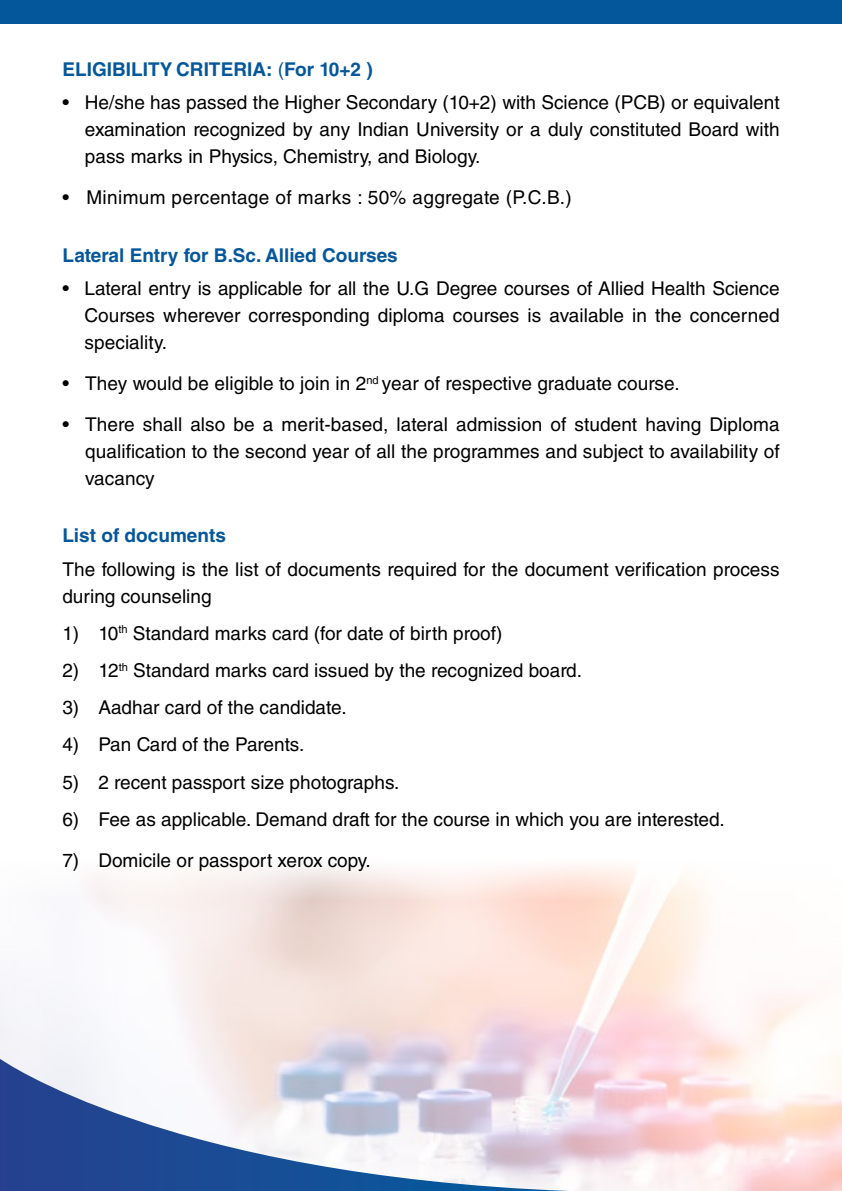
<style>
.page{position:relative;width:842px;height:1191px;background:#fff}
.page>*{position:absolute;margin:0;border:0;box-sizing:border-box;transform-origin:0 0}
.t1{font:19px/27px "Helvetica LT Std";color:#000;text-align:justify}
.t2{font:700 19px "Helvetica LT Std";color:#05579b}
.t3{font:19px "Helvetica LT Std";letter-spacing:.02em;color:#000}
.s1{font-weight:400}
</style>
<div class="page">
<img style="left:0;top:866px;width:842px;height:325px">
<svg style="left:0;top:1058px;width:569px;height:133px"></svg>
<div style="left:0;top:0;width:842px;height:24px;background:#05579b"></div>
<p class="t2" style="left:62px;top:58px;width:91px">ELIGIBILITY</p>
<p class="t2" style="left:176px;top:58px;width:26px">CRITERIA</p>
<p class="t2" style="left:266px;top:58px;width:108px">: <span class="s1">(</span>For 10+2 )</p>
<p class="t1" style="left:85px;top:89px;width:696px;text-indent:-22px">• He/she has passed the Higher Secondary (10+2) with Science (PCB) or equivalent examination recognized by any Indian University or a duly constituted Board with pass marks in Physics, Chemistry, and Biology.</p>
<p class="t3" style="left:62px;top:187px;width:511px">• Minimum percentage of marks : 50% aggregate (P.C.B.)</p>
<p class="t2" style="left:62px;top:243px;width:337px">Lateral Entry for B.Sc. Allied Courses</p>
<p class="t1" style="left:85px;top:274px;width:696px;text-indent:-22px">• Lateral entry is applicable for all the U.G Degree courses of Allied Health Science Courses wherever corresponding diploma courses is available in the concerned speciality.</p>
<p class="t1" style="left:62px;top:370px;width:619px">• They would be eligible to join in 2<sup>nd</sup> year of respective graduate course.</p>
<p class="t1" style="left:85px;top:411px;width:696px;text-indent:-23px">• There shall also be a merit-based, lateral admission of student having Diploma qualification to the second year of all the programmes and subject to availability of vacancy</p>
<p class="t2" style="left:62px;top:524px;width:165px">List of documents</p>
<p class="t1" style="left:62px;top:555px;width:719px">The following is the list of documents required for the document verification process during counseling</p>
<p class="t1" style="left:62px;top:619px;width:442px">1) 10<sup>th</sup> Standard marks card (for date of birth proof)</p>
<p class="t1" style="left:62px;top:657px;width:521px">2) 12<sup>th</sup> Standard marks card issued by the recognized board.</p>
<p class="t1" style="left:62px;top:694px;width:286px">3) Aadhar card of the candidate.</p>
<p class="t1" style="left:62px;top:731px;width:244px">4) Pan Card of the Parents.</p>
<p class="t1" style="left:62px;top:768px;width:339px">5) 2 recent passport size photographs.</p>
<p class="t1" style="left:62px;top:805px;width:664px">6) Fee as applicable. Demand draft for the course in which you are interested.</p>
<p class="t1" style="left:62px;top:846px;width:310px">7) Domicile or passport xerox copy.</p>
</div>
